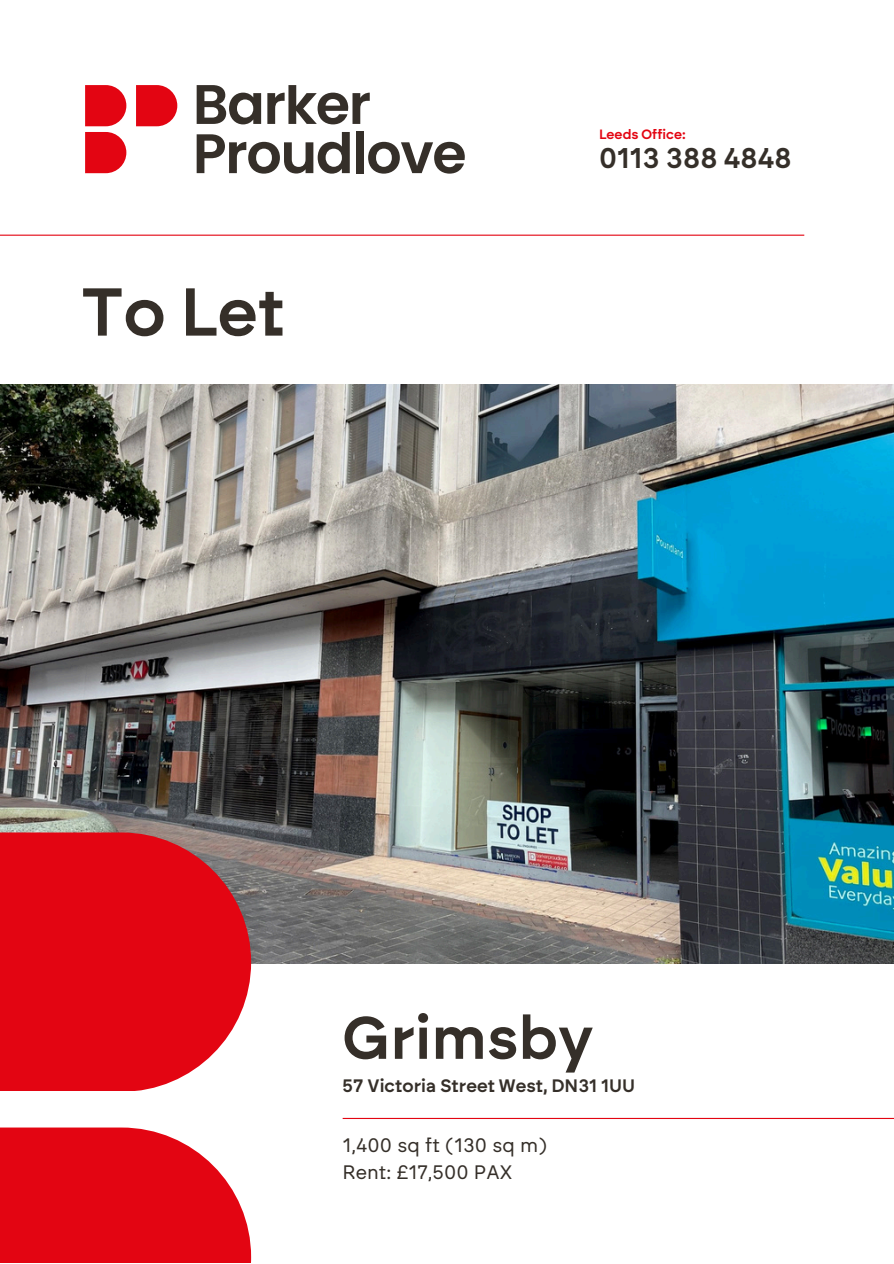
<style>
.page{position:relative;width:894px;height:1264px;background:#fff}
.page>*{position:absolute;margin:0;border:0;box-sizing:border-box;transform-origin:0 0}
.t1{font:600 67.5px "Brockmann";color:#352f29}
.t2{font:600 60px "Brockmann";color:#352f29}
.t3{font:600 28.5px "Brockmann";color:#352f29}
.t4{font:19.5px "Brockmann";color:#352f29}
.t5{font:600 18px "Brockmann";color:#352f29}
.t6{font:600 13.5px "Brockmann";color:#e30512}
</style>
<div class="page">
<img style="left:0;top:385px;width:893px;height:578px">
<svg style="left:0;top:832px;width:251px;height:259px;background:#df1924"></svg>
<svg style="left:0;top:1127px;width:251px;height:136px;background:#e6202b"></svg>
<hr style="left:342px;top:1117px;width:551px;height:1px;background:#e30512">
<svg style="left:85px;top:132px;width:41px;height:41px;background:#e51e2a"></svg>
<svg style="left:85px;top:85px;width:41px;height:41px;background:#e51e2a"></svg>
<svg style="left:136px;top:85px;width:41px;height:41px;background:#e51e2a"></svg>
<svg style="left:196px;top:85px;width:65px;height:39px"></svg>
<svg style="left:267px;top:85px;width:102px;height:39px"></svg>
<svg style="left:196px;top:132px;width:153px;height:42px"></svg>
<div style="left:356px;top:132px;width:7px;height:41px;background:#352f29"></div>
<svg style="left:368px;top:142px;width:96px;height:32px"></svg>
<hr style="left:0;top:235px;width:804px;height:1px;background:#e30512">
<h1 class="t1" style="left:81px;top:271px;width:205px">To Let</h1>
<p class="t6" style="left:599px;top:126px;width:88px">Leeds Office:</p>
<p class="t3" style="left:599px;top:141px;width:194px">0113 388 4848</p>
<p class="t2" style="left:342px;top:1001px;width:252px">Grimsby</p>
<p class="t5" style="left:342px;top:1074px;width:294px">57 Victoria Street West, DN31 1UU</p>
<h2 class="t4" style="left:342px;top:1133px;width:206px">1,400 sq ft (130 sq m)</h2>
<h4 class="t4" style="left:342px;top:1160px;width:171px">Rent: £17,500 PAX</h4>
</div>
